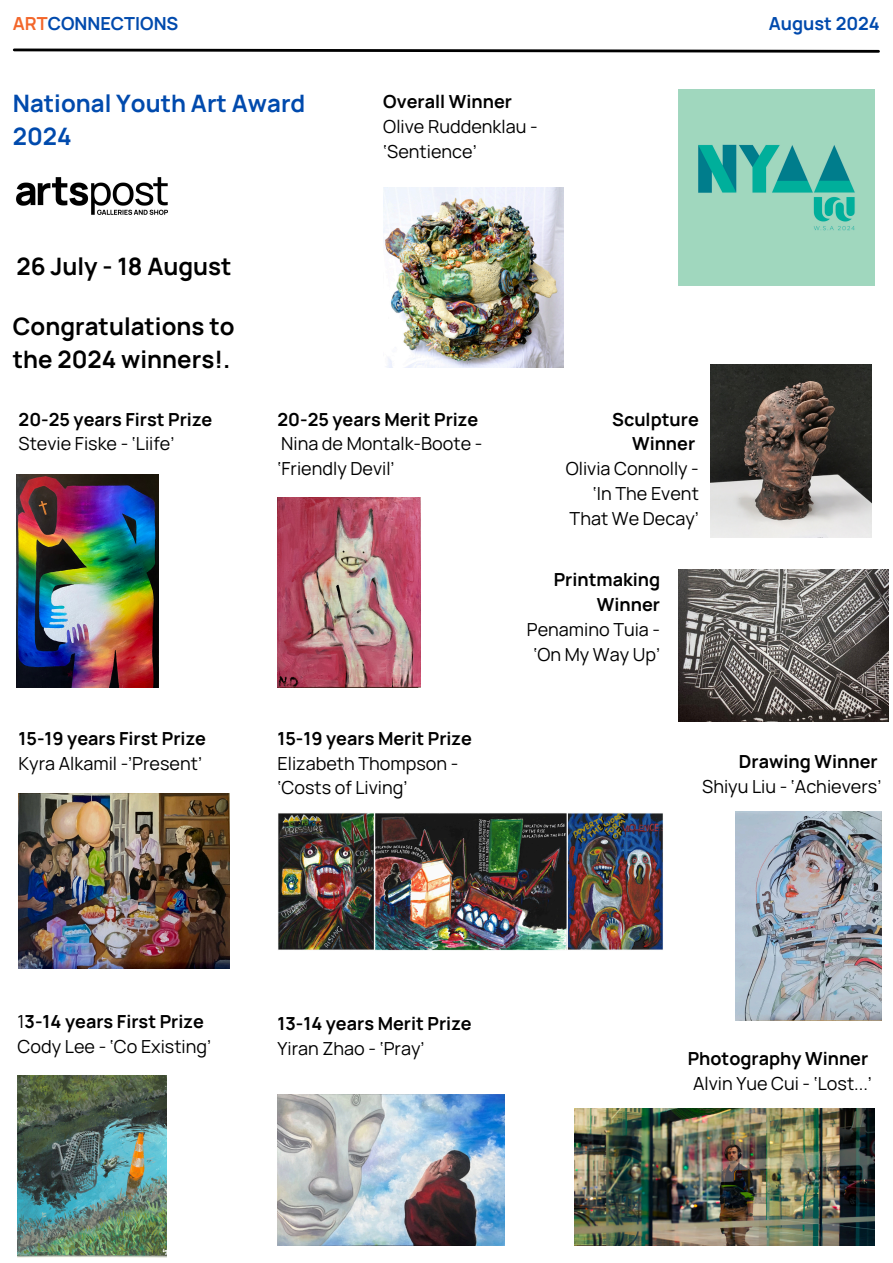
<style>
.page{position:relative;width:893px;height:1263px;background:#fff}
.page>*{position:absolute;margin:0;border:0;box-sizing:border-box;transform-origin:0 0}
.t1{font:700 24px/33.2px "Manrope";color:#000}
.t2{font:700 24px/33.2px "Manrope";color:#004aad}
.t3{font:18px/24.8px "Manrope";color:#000}
.t4{font:700 18px/24.8px "Manrope";color:#000;text-align:right}
.t5{font:700 18px "Manrope";color:#004aad}
.s1{color:#f3662a}
.s2{font-weight:400}
</style>
<div class="page">
<svg style="left:13px;top:48px;width:867px;height:5px"></svg>
<img style="left:679px;top:89px;width:195px;height:196px">
<img style="left:16px;top:177px;width:152px;height:38px">
<img style="left:383px;top:187px;width:180px;height:180px">
<img style="left:16px;top:474px;width:142px;height:213px">
<img style="left:19px;top:794px;width:211px;height:175px">
<img style="left:18px;top:1076px;width:148px;height:181px">
<img style="left:277px;top:1094px;width:227px;height:152px">
<img style="left:278px;top:813px;width:385px;height:137px">
<img style="left:574px;top:1109px;width:300px;height:137px">
<img style="left:735px;top:811px;width:146px;height:209px">
<img style="left:277px;top:497px;width:143px;height:190px">
<img style="left:710px;top:365px;width:161px;height:173px">
<img style="left:679px;top:570px;width:209px;height:151px">
<p class="t5" style="left:13px;top:11px;width:167px"><span class="s1">ART</span>CONNECTIONS</p>
<p class="t5" style="left:769px;top:11px;width:113px">August 2024</p>
<p class="t2" style="left:13px;top:86px;width:294px">National Youth Art Award<br>2024</p>
<p class="t4" style="left:383px;top:89px;width:130px">Overall Winner</p>
<p class="t3" style="left:383px;top:114px;width:156px">Olive Ruddenklau - ‘Sentience’</p>
<p class="t1" style="left:16px;top:249px;width:217px">26 July - 18 August</p>
<p class="t1" style="left:13px;top:309px;width:223px">Congratulations to the 2024 winners!.</p>
<p class="t4" style="left:19px;top:406px;width:195px">20-25 years First Prize</p>
<p class="t3" style="left:19px;top:431px;width:157px">Stevie Fiske - ‘Liife’</p>
<p class="t4" style="left:277px;top:406px;width:202px">20-25 years Merit Prize</p>
<p class="t3" style="left:277px;top:431px;width:206px">Nina de Montalk-Boote - ‘Friendly Devil’</p>
<p class="t4" style="left:612px;top:406px;width:88px">Sculpture<br>Winner</p>
<p class="t3" style="left:566px;top:456px;width:134px;text-align:right">Olivia Connolly - ‘In The Event<br>That We Decay’</p>
<p class="t4" style="left:19px;top:726px;width:189px">15-19 years First Prize</p>
<p class="t3" style="left:19px;top:750px;width:185px">Kyra Alkamil -’Present’</p>
<p class="t4" style="left:277px;top:726px;width:196px">15-19 years Merit Prize</p>
<p class="t3" style="left:277px;top:750px;width:182px">Elizabeth Thompson - ‘Costs of Living’</p>
<p class="t4" style="left:554px;top:567px;width:108px">Printmaking<br>Winner</p>
<p class="t3" style="left:527px;top:617px;width:135px;text-align:center">Penamino Tuia - ‘On My Way Up’</p>
<p class="t4" style="left:739px;top:748px;width:140px">Drawing Winner</p>
<p class="t3" style="left:702px;top:773px;width:180px">Shiyu Liu - ‘Achievers’</p>
<p class="t4" style="left:18px;top:1009px;width:188px"><span class="s2">1</span>3-14 years First Prize</p>
<p class="t3" style="left:18px;top:1034px;width:195px">Cody Lee - ‘Co Existing’</p>
<p class="t4" style="left:277px;top:1011px;width:196px">13-14 years Merit Prize</p>
<p class="t3" style="left:277px;top:1036px;width:148px">Yiran Zhao - ‘Pray’</p>
<p class="t4" style="left:687px;top:1046px;width:182px">Photography Winner</p>
<p class="t3" style="left:693px;top:1071px;width:180px">Alvin Yue Cui - ‘Lost...’</p>
</div>
